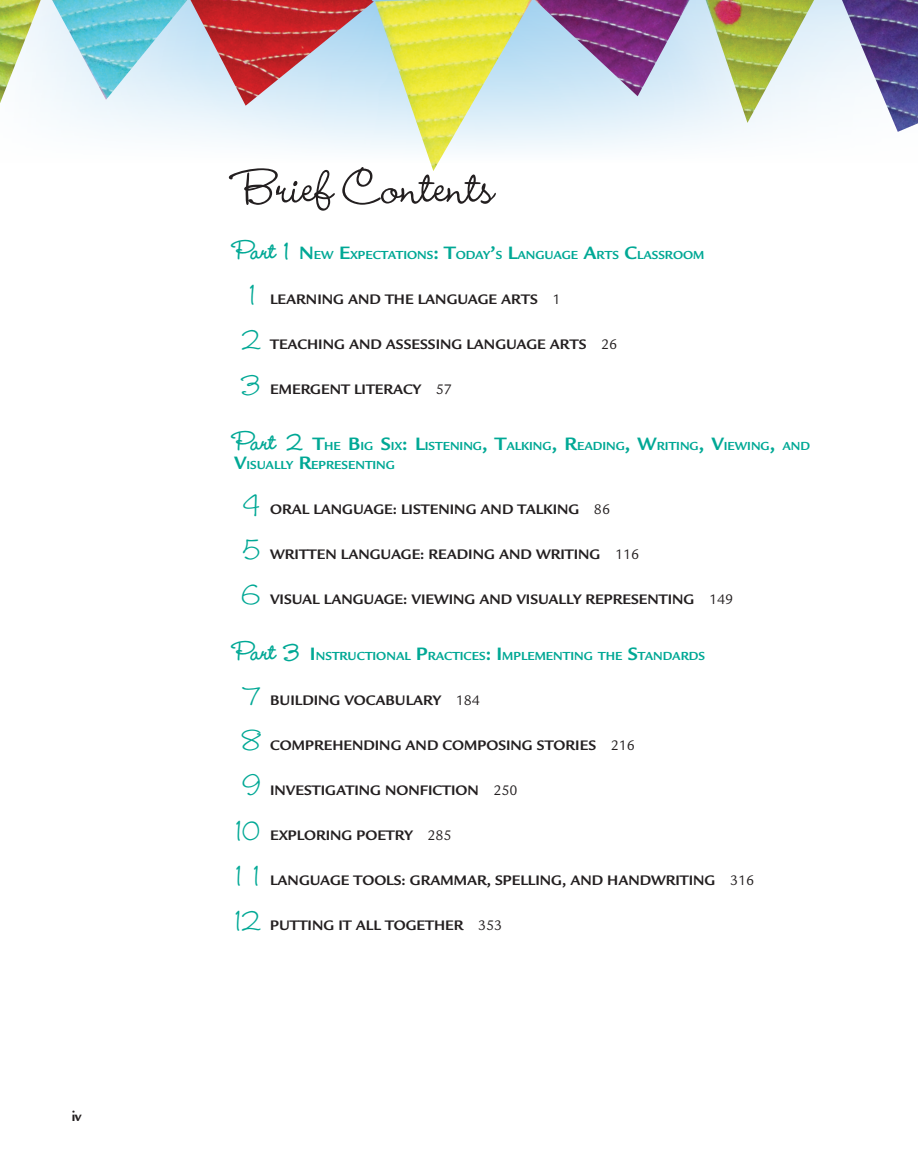
<style>
.page{position:relative;width:918px;height:1175px;background:#fff}
.page>*{position:absolute;margin:0;border:0;box-sizing:border-box;transform-origin:0 0}
.t1{font:500 60px "Wendy LP Std";color:#231f20}
.t2{font:500 36px "Wendy LP Std";color:#00a895}
.t3{font:700 15px "Legacy Sans Std";color:#231f20}
.t4{font:12.6px/19.5px "Legacy Sans Std Bold SC650";color:#00a895}
.s1{font-family:"Wendy LP Std";font-weight:700;font-size:30px}
.s2{font-size:19.5px}
.s3{font-weight:400}
</style>
<div class="page">
<img style="left:189px;top:0;width:502px;height:171px">
<img style="left:0;top:0;width:189px;height:114px">
<img style="left:705px;top:0;width:213px;height:132px">
<p class="t3" style="left:72px;top:1107px;width:11px">IV</p>
<h1 class="t1" style="left:235px;top:153px;width:261px">Brief Contents</h1>
<p class="t4" style="left:234px;top:245px;width:472px"><span class="s1">Part 1</span> <span class="s2">N</span>EW <span class="s2">E</span>XPECTATION S<span class="s2">: T</span>ODAY<span class="s2">’</span>S <span class="s2">L</span>AN GUAGE <span class="s2">A</span>RTS <span class="s2">C</span>LASSROOM</p>
<h2 class="t2" style="left:249px;top:274px;width:8px">1</h2>
<p class="t3" style="left:270px;top:291px;width:292px">LEARNING AND THE LANGUAGE ARTS <span class="s3">1</span></p>
<h2 class="t2" style="left:241px;top:319px;width:21px">2</h2>
<p class="t3" style="left:270px;top:336px;width:349px">TEACHING AND ASSESSING LANGUAGE ARTS <span class="s3">26</span></p>
<h2 class="t2" style="left:241px;top:364px;width:21px">3</h2>
<p class="t3" style="left:270px;top:381px;width:183px">EMERGENT LITERACY <span class="s3">57</span></p>
<p class="t4" style="left:234px;top:436px;width:578px"><span class="s1">Part 2</span> <span class="s2">T</span>HE <span class="s2">B</span>IG <span class="s2">S</span>IX<span class="s2">: L</span>ISTEN ING<span class="s2">, T</span>ALKING<span class="s2">, R</span>EADING<span class="s2">, W</span>RITING<span class="s2">, V</span>IEWING<span class="s2">,</span> AN D<br><span class="s2">V</span>ISUALLY <span class="s2">R</span>EPRESENTING</p>
<h2 class="t2" style="left:243px;top:484px;width:20px">4</h2>
<p class="t3" style="left:270px;top:501px;width:341px">ORAL LANGUAGE: LISTENING AND TALKING <span class="s3">86</span></p>
<h2 class="t2" style="left:242px;top:529px;width:21px">5</h2>
<p class="t3" style="left:270px;top:546px;width:371px">WRITTEN LANGUAGE: READING AND WRITING <span class="s3">116</span></p>
<h2 class="t2" style="left:242px;top:574px;width:21px">6</h2>
<p class="t3" style="left:270px;top:591px;width:465px">VISUAL LANGUAGE: VIEWING AND VISUALLY REPRESENTING <span class="s3">149</span></p>
<p class="t4" style="left:234px;top:646px;width:472px"><span class="s1">Part 3</span> <span class="s2">I</span> NSTRUCTIONAL <span class="s2">P</span>RACTICES<span class="s2">: I</span> MPLEMENTIN G THE <span class="s2">S</span>TAN DARDS</p>
<h2 class="t2" style="left:243px;top:675px;width:20px">7</h2>
<p class="t3" style="left:270px;top:691px;width:211px">BUILDING VOCABULARY <span class="s3">184</span></p>
<h2 class="t2" style="left:242px;top:720px;width:21px">8</h2>
<p class="t3" style="left:270px;top:736px;width:366px">COMPREHENDING AND COMPOSING STORIES <span class="s3">216</span></p>
<h2 class="t2" style="left:242px;top:765px;width:20px">9</h2>
<p class="t3" style="left:270px;top:781px;width:249px">I NVESTIGATING NONFICTION <span class="s3">250</span></p>
<h2 class="t2" style="left:235px;top:810px;width:27px">10</h2>
<p class="t3" style="left:270px;top:826px;width:183px">EXPLORING POETRY <span class="s3">285</span></p>
<h2 class="t2" style="left:235px;top:855px;width:26px">1 1</h2>
<p class="t3" style="left:270px;top:871px;width:486px">LANGUAGE TOOLS: GRAMMAR, SPELLING, AND HANDWRITING <span class="s3">316</span></p>
<h2 class="t2" style="left:234px;top:900px;width:28px">12</h2>
<p class="t3" style="left:270px;top:916px;width:96px">PUTTING IT ALL</p>
<p class="t3" style="left:385px;top:916px;width:119px">TOGETHER <span class="s3">353</span></p>
</div>
